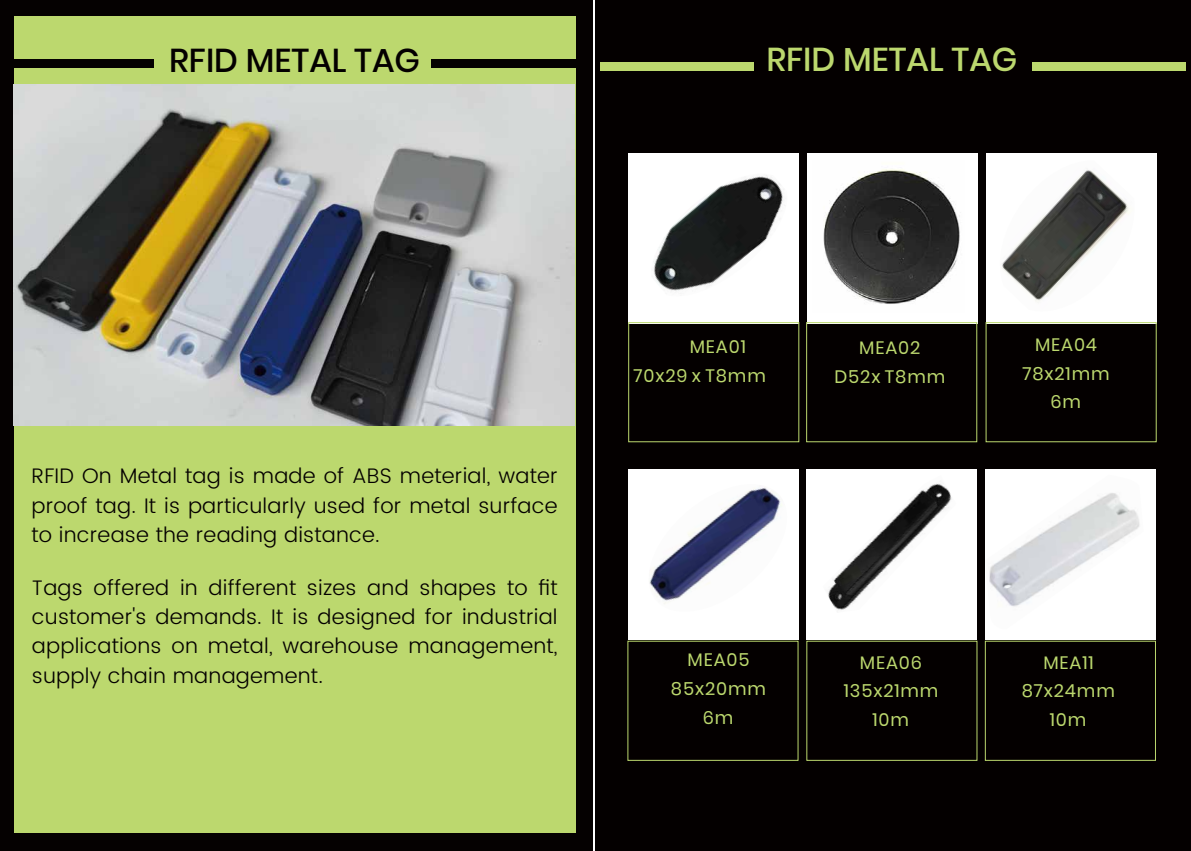
<style>
.page{position:relative;width:1191px;height:851px;background:#fff}
.page>*{position:absolute;margin:0;border:0;box-sizing:border-box;transform-origin:0 0}
.t1{font:500 33px "Poppins";color:#040000}
.t2{font:500 33px "Poppins";color:#bcd86e}
.t3{font:300 21px/29.4px "Poppins";letter-spacing:.01em;color:#040000;text-align:justify}
.t4{font:18px/28.5px "Poppins";letter-spacing:.05em;color:#bcd86e;text-align:center}
</style>
<div class="page">
<div style="left:595px;top:0;width:596px;height:850px;background:#040000"></div>
<div style="left:628px;top:469px;width:170px;height:171px;background:#fff"></div>
<div style="left:806px;top:469px;width:170px;height:171px;background:#fff"></div>
<div style="left:985px;top:469px;width:170px;height:171px;background:#fff"></div>
<div style="left:629px;top:153px;width:169px;height:170px;background:#fff"></div>
<div style="left:807px;top:153px;width:170px;height:170px;background:#fff"></div>
<div style="left:986px;top:153px;width:170px;height:170px;background:#fff"></div>
<div style="left:1032px;top:62px;width:153px;height:8px;background:#bcd86e"></div>
<div style="left:600px;top:62px;width:153px;height:8px;background:#bcd86e"></div>
<div style="left:628px;top:322px;width:171px;height:120px;border:1px solid #bcd86e"></div>
<div style="left:806px;top:322px;width:171px;height:120px;border:1px solid #bcd86e"></div>
<div style="left:985px;top:322px;width:171px;height:120px;border:1px solid #bcd86e"></div>
<div style="left:0;top:0;width:592px;height:850px;background:#050101"></div>
<div style="left:14px;top:16px;width:561px;height:816px;background:#bcd86e"></div>
<div style="left:431px;top:60px;width:153px;height:8px;background:#050101"></div>
<div style="left:0;top:60px;width:153px;height:8px;background:#050101"></div>
<img style="left:823px;top:169px;width:137px;height:135px">
<img style="left:1002px;top:170px;width:128px;height:132px">
<img style="left:989px;top:493px;width:151px;height:114px">
<img style="left:828px;top:483px;width:124px;height:127px">
<img style="left:13px;top:85px;width:561px;height:340px">
<img style="left:653px;top:175px;width:130px;height:117px">
<img style="left:649px;top:487px;width:133px;height:117px">
<h1 class="t1" style="left:169px;top:41px;width:252px">RFID METAL TAG</h1>
<h1 class="t2" style="left:766px;top:40px;width:252px">RFID METAL TAG</h1>
<p class="t3" style="left:31px;top:461px;width:527px">RFID On Metal tag is made of ABS meterial, water proof tag. It is particularly used for metal surface to increase the reading distance.</p>
<p class="t3" style="left:32px;top:573px;width:527px">Tags offered in different sizes and shapes to fit customer's demands. It is designed for industrial applications on metal, warehouse management, supply chain management.</p>
<p class="t4" style="left:689px;top:332px;width:58px">MEA01</p>
<p class="t4" style="left:859px;top:334px;width:63px">MEA02</p>
<p class="t4" style="left:633px;top:361px;width:134px">70x29 x T8mm</p>
<p class="t4" style="left:834px;top:362px;width:112px">D52x T8mm</p>
<p class="t4" style="left:671px;top:646px;width:97px">MEA05<br>85x20mm<br>6m</p>
<p class="t4" style="left:860px;top:648px;width:64px">MEA06</p>
<p class="t4" style="left:844px;top:677px;width:96px">135x21mm</p>
<p class="t4" style="left:872px;top:705px;width:38px">10m</p>
<p class="t4" style="left:1022px;top:330px;width:89px">MEA04<br>78x21mm<br>6m</p>
<p class="t4" style="left:1021px;top:648px;width:95px">MEA11<br>87x24mm<br>10m</p>
</div>
